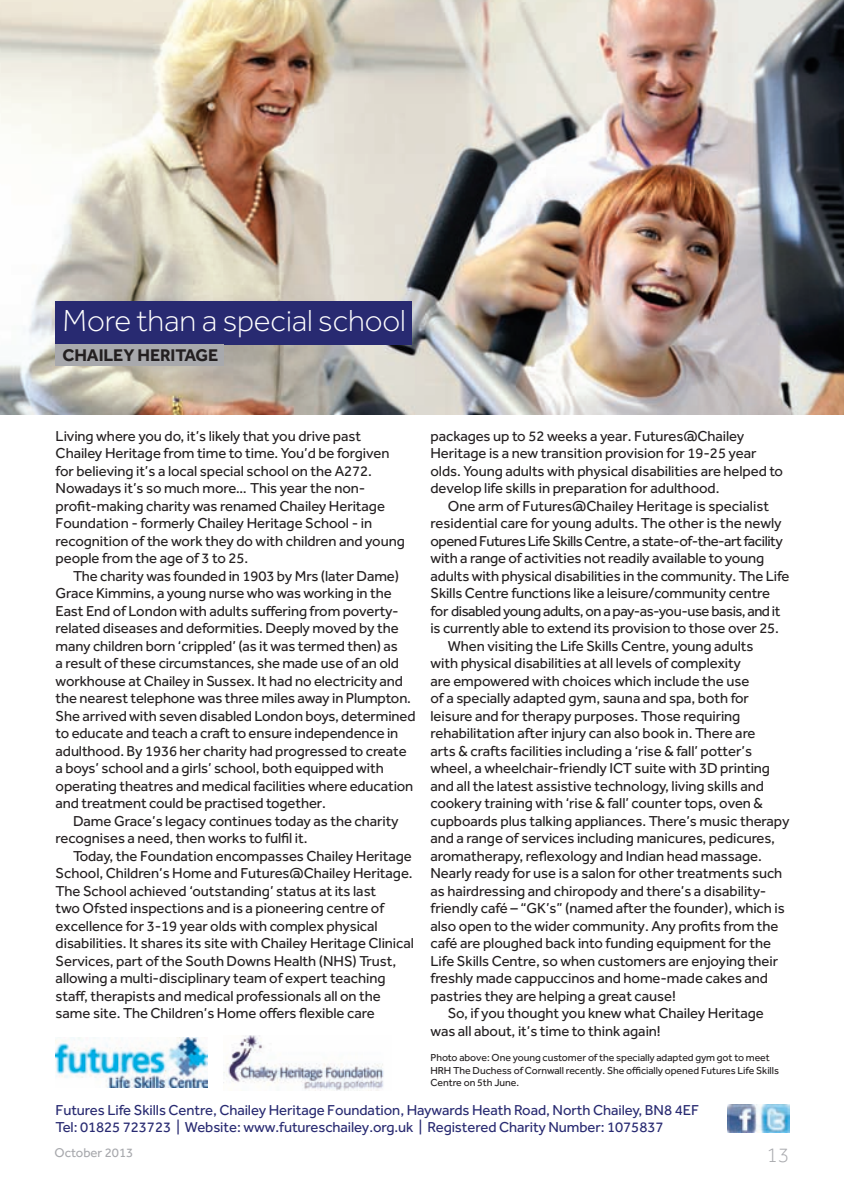
<style>
.page{position:relative;width:844px;height:1191px;background:#fff}
.page>*{position:absolute;margin:0;border:0;box-sizing:border-box;transform-origin:0 0}
.t1{font:300 31.5px "Effra";letter-spacing:-.005em;color:#fff}
.t2{font:300 21px "Effra";color:#a8a9ad}
.t3{font:700 17.5px "Effra";letter-spacing:-.005em;color:#231f20}
.t4{font:14.88px/17.5px "Effra";letter-spacing:-.005em;color:#231f20}
.t5{font:14.88px/17.5px "Effra";letter-spacing:-.005em;color:#282a71}
.t6{font:14.88px "Effra";letter-spacing:-.03em;color:#231f20}
.t7{font:13.12px "Effra";color:#a8a9ad}
.t8{font:10.5px/12.6px "Effra";letter-spacing:-.005em;color:#231f20}
</style>
<div class="page">
<img style="left:0;top:0;width:843px;height:414px">
<div style="left:56px;top:301px;width:356px;height:43px;background:#282a71"></div>
<div style="left:56px;top:344px;width:168px;height:22px;background:#a8a9ad"></div>
<img style="left:56px;top:1037px;width:151px;height:50px">
<img style="left:223px;top:1035px;width:161px;height:55px">
<img style="left:727px;top:1104px;width:62px;height:28px">
<h1 class="t1" style="left:63px;top:303px;width:345px">More than a special school</h1>
<p class="t3" style="left:63px;top:344px;width:155px">CHAILEY HERITAGE</p>
<p class="t4" style="left:56px;top:427px;width:350px">Living where you do, it’s likely that you drive past Chailey Heritage from time to time. You’d be forgiven for believing it’s a local special school on the A272.<br>Nowadays it’s so much more… This year the non&shy;profit-making charity was renamed Chailey Heritage Foundation - formerly Chailey Heritage School - in recognition of the work they do with children and young people from the age of 3 to 25.</p>
<p class="t4" style="left:56px;top:567px;width:361px;text-indent:17px">The charity was founded in 1903 by Mrs (later Dame)<br>Grace Kimmins, a young nurse who was working in the East End of London with adults suffering from poverty&shy;related diseases and deformities. Deeply moved by the many children born ‘crippled’ (as it was termed then) as<br>a result of these circumstances, she made use of an old workhouse at Chailey in Sussex. It had no electricity and the nearest telephone was three miles away in Plumpton.<br>She arrived with seven disabled London boys, determined to educate and teach a craft to ensure independence in adulthood. By 1936 her charity had progressed to create a boys’ school and a girls’ school, both equipped with operating theatres and medical facilities where education and treatment could be practised together.</p>
<p class="t4" style="left:56px;top:812px;width:344px;text-indent:17px">Dame Grace’s legacy continues today as the charity recognises a need, then works to fulfil it.</p>
<p class="t4" style="left:56px;top:847px;width:360px;text-indent:17px">Today, the Foundation encompasses Chailey Heritage School, Children’s Home and Futures@Chailey Heritage.<br>The School achieved ‘outstanding’ status at its last<br>two Ofsted inspections and is a pioneering centre of excellence for 3-19 year olds with complex physical disabilities. It shares its site with Chailey Heritage Clinical Services, part of the South Downs Health (NHS) Trust, allowing a multi-disciplinary team of expert teaching staff, therapists and medical professionals all on the same site. The Children’s Home offers flexible care</p>
<p class="t4" style="left:430px;top:427px;width:354px">packages up to 52 weeks a year. Futures@Chailey Heritage is a new transition provision for 19-25 year olds. Young adults with physical disabilities are helped to develop life skills in preparation for adulthood.</p>
<p class="t4" style="left:448px;top:497px;width:323px">One arm of Futures@Chailey Heritage is specialist</p>
<p class="t4" style="left:430px;top:514px;width:352px">residential care for young adults. The other is the newly</p>
<p class="t6" style="left:430px;top:532px;width:354px">opened Futures Life Skills Centre, a state-of-the-art facility</p>
<p class="t4" style="left:430px;top:549px;width:335px">with a range of activities not readily available to young</p>
<p class="t4" style="left:430px;top:567px;width:360px">adults with physical disabilities in the community. The Life</p>
<p class="t4" style="left:430px;top:584px;width:341px">Skills Centre functions like a leisure/community centre</p>
<p class="t6" style="left:430px;top:602px;width:351px">for disabled young adults, on a pay-as-you-use basis, and it</p>
<p class="t4" style="left:430px;top:619px;width:350px">is currently able to extend its provision to those over 25.</p>
<p class="t4" style="left:448px;top:637px;width:307px">When visiting the Life Skills Centre, young adults</p>
<p class="t4" style="left:430px;top:654px;width:312px">with physical disabilities at all levels of complexity</p>
<p class="t4" style="left:430px;top:672px;width:320px">are empowered with choices which include the use</p>
<p class="t4" style="left:430px;top:689px;width:320px">of a specially adapted gym, sauna and spa, both for</p>
<p class="t4" style="left:430px;top:707px;width:311px">leisure and for therapy purposes. Those requiring</p>
<p class="t4" style="left:430px;top:724px;width:326px">rehabilitation after injury can also book in. There are</p>
<p class="t4" style="left:430px;top:742px;width:323px">arts &amp; crafts facilities including a ‘rise &amp; fall’ potter’s</p>
<p class="t4" style="left:430px;top:759px;width:341px">wheel, a wheelchair-friendly ICT suite with 3D printing</p>
<p class="t4" style="left:430px;top:777px;width:335px">and all the latest assistive technology, living skills and</p>
<p class="t4" style="left:430px;top:794px;width:334px">cookery training with ‘rise &amp; fall’ counter tops, oven &amp;</p>
<p class="t4" style="left:430px;top:812px;width:360px">cupboards plus talking appliances. There’s music therapy</p>
<p class="t4" style="left:430px;top:829px;width:346px">and a range of services including manicures, pedicures,</p>
<p class="t4" style="left:430px;top:847px;width:333px">aromatherapy, reflexology and Indian head massage.</p>
<p class="t4" style="left:430px;top:864px;width:353px">Nearly ready for use is a salon for other treatments such</p>
<p class="t4" style="left:430px;top:882px;width:337px">as hairdressing and chiropody and there’s a disability-</p>
<p class="t4" style="left:430px;top:899px;width:355px">friendly café – “GK’s” (named after the founder), which is</p>
<p class="t4" style="left:430px;top:916px;width:349px">also open to the wider community. Any profits from the</p>
<p class="t4" style="left:430px;top:934px;width:342px">café are ploughed back into funding equipment for the</p>
<p class="t4" style="left:430px;top:951px;width:349px">Life Skills Centre, so when customers are enjoying their</p>
<p class="t4" style="left:430px;top:969px;width:339px">freshly made cappuccinos and home-made cakes and</p>
<p class="t4" style="left:430px;top:986px;width:247px">pastries they are helping a great cause!</p>
<p class="t4" style="left:448px;top:1004px;width:317px">So, if you thought you knew what Chailey Heritage</p>
<p class="t4" style="left:430px;top:1021px;width:232px">was all about, it’s time to think again!</p>
<p class="t8" style="left:430px;top:1051px;width:350px">Photo above: One young customer of the specially adapted gym got to meet<br>HRH The Duchess of Cornwall recently. She officially opened Futures Life Skills<br>Centre on 5th June.</p>
<p class="t5" style="left:56px;top:1100px;width:644px">Futures Life Skills Centre, Chailey Heritage Foundation, Haywards Heath Road, North Chailey, BN8 4EF<br>Tel: 01825 723723 | Website: www.futureschailey.org.uk | Registered Charity Number: 1075837</p>
<p class="t7" style="left:55px;top:1144px;width:80px">October 2013</p>
<h2 class="t2" style="left:766px;top:1143px;width:24px">13</h2>
</div>
